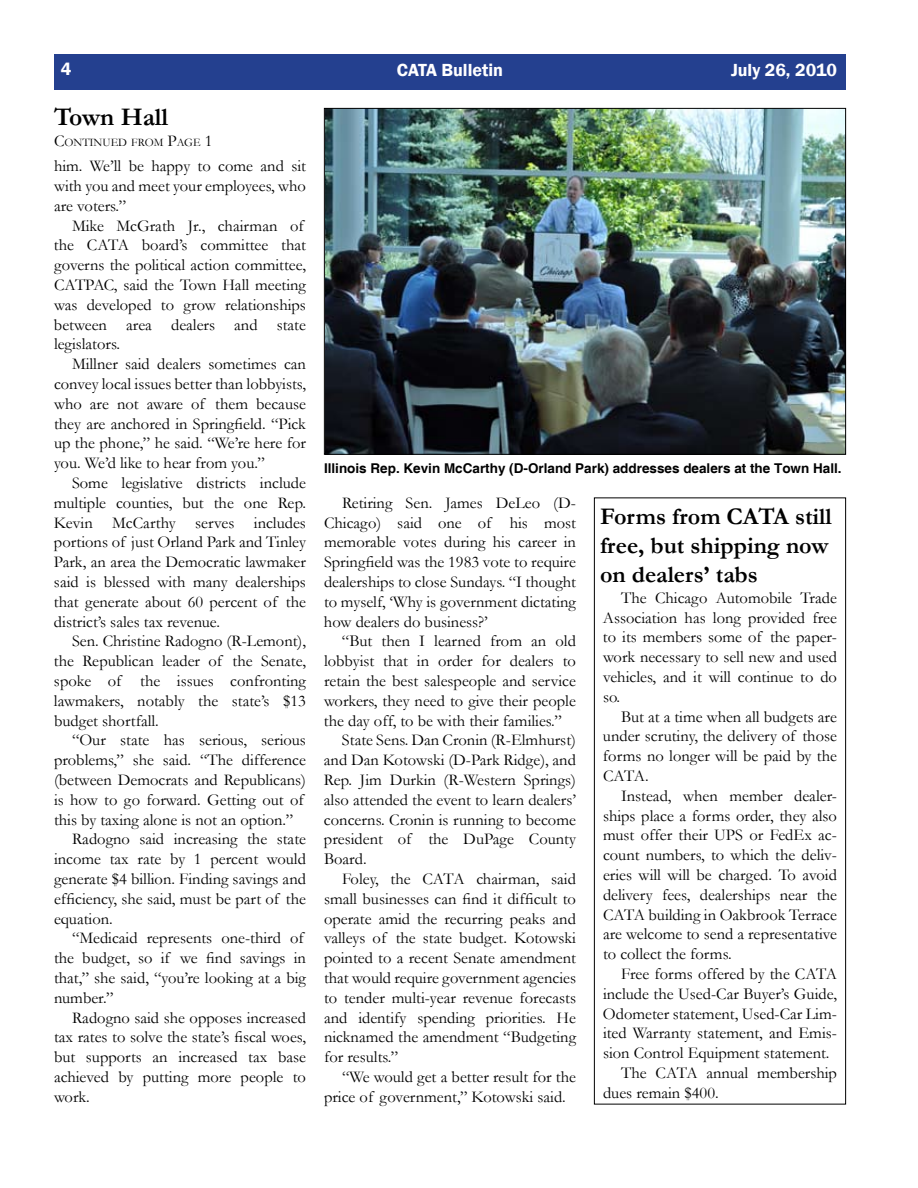
<style>
.page{position:relative;width:918px;height:1188px;background:#fff}
.page>*{position:absolute;margin:0;border:0;box-sizing:border-box;transform-origin:0 0}
.t1{font:700 25.5px "Garamond";color:#000}
.t2{font:700 24px/28.8px "Garamond";color:#000}
.t3{font:600 18px "Franklin Gothic";color:#fff}
.t4{font:16.5px/19.8px "Garamond";color:#000;text-align:justify}
.t5{font:700 13.5px "Helvetica";color:#000}
.t6{font:11.55px "Garamond";color:#000}
.s1{font-size:16.5px}
</style>
<div class="page">
<div style="left:54px;top:54px;width:792px;height:36px;background:#24408f"></div>
<div style="left:594px;top:498px;width:252px;height:606px;border:1px solid #000"></div>
<img style="left:326px;top:110px;width:518px;height:342px">
<p class="t3" style="left:61px;top:58px;width:12px">4</p>
<p class="t3" style="left:397px;top:59px;width:108px">CATA Bulletin</p>
<p class="t3" style="left:731px;top:59px;width:107px">July 26, 2010</p>
<h1 class="t1" style="left:54px;top:99px;width:116px">Town Hall</h1>
<p class="t6" style="left:54px;top:134px;width:160px"><span class="s1">C</span>ontinued from <span class="s1">P</span>age <span class="s1">1</span></p>
<p class="t4" style="left:54px;top:156px;width:254px">him. We’ll be happy to come and sit with you and meet your employees, who are voters.”</p>
<p class="t4" style="left:54px;top:215px;width:254px;text-align:left;text-indent:18px">Mike McGrath Jr., chairman of the CATA board’s committee that governs the political action committee,<br>CATPAC, said the Town Hall meeting was developed to grow relationships between area dealers and state legislators.</p>
<p class="t4" style="left:54px;top:354px;width:254px;text-indent:18px">Millner said dealers sometimes can convey local issues better than lobbyists, who are not aware of them because they are anchored in Springfield. “Pick up the phone,” he said. “We’re here for you. We’d like to hear from you.”</p>
<p class="t4" style="left:54px;top:473px;width:254px;text-indent:18px">Some legislative districts include multiple counties, but the one Rep.<br>Kevin McCarthy serves includes portions of just Orland Park and Tinley Park, an area the Democratic lawmaker said is blessed with many dealerships that generate about 60 percent of the district’s sales tax revenue.</p>
<p class="t4" style="left:54px;top:631px;width:254px;text-indent:18px">Sen. Christine Radogno (R-Lemont), the Republican leader of the Senate, spoke of the issues confronting lawmakers, notably the state’s $13 budget shortfall.</p>
<p class="t4" style="left:72px;top:730px;width:236px">“Our state has serious, serious</p>
<p class="t4" style="left:54px;top:750px;width:254px">problems,” she said. “The difference</p>
<p class="t4" style="left:54px;top:770px;width:254px">(between Democrats and Republicans)</p>
<p class="t4" style="left:54px;top:789px;width:251px">is how to go forward. Getting out of</p>
<p class="t4" style="left:54px;top:809px;width:241px">this by taxing alone is not an option.”</p>
<p class="t4" style="left:72px;top:829px;width:236px">Radogno said increasing the state</p>
<p class="t4" style="left:54px;top:849px;width:254px">income tax rate by 1 percent would</p>
<p class="t4" style="left:54px;top:869px;width:253px">generate $4 billion. Finding savings and</p>
<p class="t4" style="left:54px;top:888px;width:253px">efficiency, she said, must be part of the</p>
<p class="t4" style="left:54px;top:908px;width:60px">equation.</p>
<p class="t4" style="left:72px;top:928px;width:233px">“Medicaid represents one-third of</p>
<p class="t4" style="left:54px;top:948px;width:253px">the budget, so if we find savings in</p>
<p class="t4" style="left:54px;top:968px;width:254px">that,” she said, “you’re looking at a big</p>
<p class="t4" style="left:54px;top:987px;width:61px">number.”</p>
<p class="t4" style="left:72px;top:1007px;width:236px">Radogno said she opposes increased</p>
<p class="t4" style="left:54px;top:1027px;width:254px">tax rates to solve the state’s fiscal woes,</p>
<p class="t4" style="left:54px;top:1047px;width:254px">but supports an increased tax base</p>
<p class="t4" style="left:54px;top:1067px;width:254px">achieved by putting more people to</p>
<p class="t4" style="left:54px;top:1086px;width:37px">work.</p>
<p class="t5" style="left:324px;top:460px;width:519px">Illinois Rep. Kevin McCarthy (D-Orland Park) addresses dealers at the Town Hall.</p>
<p class="t4" style="left:324px;top:492px;width:254px;text-indent:18px">Retiring Sen. James DeLeo (D-Chicago) said one of his most memorable votes during his career in Springfield was the 1983 vote to require dealerships to close Sundays. “I thought to myself, ‘Why is government dictating how dealers do business?’</p>
<p class="t4" style="left:342px;top:631px;width:236px">“But then I learned from an old</p>
<p class="t4" style="left:324px;top:651px;width:253px">lobbyist that in order for dealers to</p>
<p class="t4" style="left:324px;top:670px;width:254px">retain the best salespeople and service</p>
<p class="t4" style="left:324px;top:690px;width:253px">workers, they need to give their people</p>
<p class="t4" style="left:324px;top:710px;width:239px">the day off, to be with their families.”</p>
<p class="t4" style="left:342px;top:730px;width:236px">State Sens. Dan Cronin (R-Elmhurst)</p>
<p class="t4" style="left:324px;top:750px;width:253px">and Dan Kotowski (D-Park Ridge), and</p>
<p class="t4" style="left:324px;top:769px;width:254px">Rep. Jim Durkin (R-Western Springs)</p>
<p class="t4" style="left:324px;top:789px;width:254px">also attended the event to learn dealers’</p>
<p class="t4" style="left:324px;top:809px;width:254px">concerns. Cronin is running to become</p>
<p class="t4" style="left:324px;top:829px;width:254px">president of the DuPage County</p>
<p class="t4" style="left:324px;top:849px;width:44px">Board.</p>
<p class="t4" style="left:342px;top:868px;width:236px">Foley, the CATA chairman, said</p>
<p class="t4" style="left:324px;top:888px;width:254px">small businesses can find it difficult to</p>
<p class="t4" style="left:324px;top:908px;width:253px">operate amid the recurring peaks and</p>
<p class="t4" style="left:324px;top:928px;width:254px">valleys of the state budget. Kotowski</p>
<p class="t4" style="left:324px;top:948px;width:254px">pointed to a recent Senate amendment</p>
<p class="t4" style="left:324px;top:967px;width:254px">that would require government agencies</p>
<p class="t4" style="left:324px;top:987px;width:254px">to tender multi-year revenue forecasts</p>
<p class="t4" style="left:324px;top:1007px;width:254px">and identify spending priorities. He</p>
<p class="t4" style="left:324px;top:1027px;width:254px">nicknamed the amendment “Budgeting</p>
<p class="t4" style="left:324px;top:1047px;width:76px">for results.”</p>
<p class="t4" style="left:342px;top:1066px;width:236px">“We would get a better result for the</p>
<p class="t4" style="left:324px;top:1086px;width:243px">price of government,” Kotowski said.</p>
<h2 class="t2" style="left:600px;top:502px;width:233px">Forms from CATA still free, but shipping now on dealers’ tabs</h2>
<p class="t4" style="left:603px;top:587px;width:236px;text-indent:18px">The Chicago Automobile Trade Association has long provided free to its members some of the paper&shy;work necessary to sell new and used vehicles, and it will continue to do so.</p>
<p class="t4" style="left:603px;top:706px;width:236px;text-indent:18px">But at a time when all budgets are under scrutiny, the delivery of those forms no longer will be paid by the CATA.</p>
<p class="t4" style="left:603px;top:785px;width:236px;text-indent:18px">Instead, when member dealer&shy;ships place a forms order, they also must offer their UPS or FedEx ac&shy;count numbers, to which the deliv&shy;eries will will be charged. To avoid delivery fees, dealerships near the CATA building in Oakbrook Terrace are welcome to send a representative to collect the forms.</p>
<p class="t4" style="left:621px;top:963px;width:218px">Free forms offered by the CATA</p>
<p class="t4" style="left:603px;top:983px;width:235px">include the Used-Car Buyer’s Guide,</p>
<p class="t4" style="left:603px;top:1003px;width:236px">Odometer statement, Used-Car Lim-</p>
<p class="t4" style="left:603px;top:1023px;width:236px">ited Warranty statement, and Emis-</p>
<p class="t4" style="left:603px;top:1043px;width:228px">sion Control Equipment statement.</p>
<p class="t4" style="left:621px;top:1062px;width:218px">The CATA annual membership</p>
<p class="t4" style="left:603px;top:1082px;width:117px">dues remain $400.</p>
</div>
